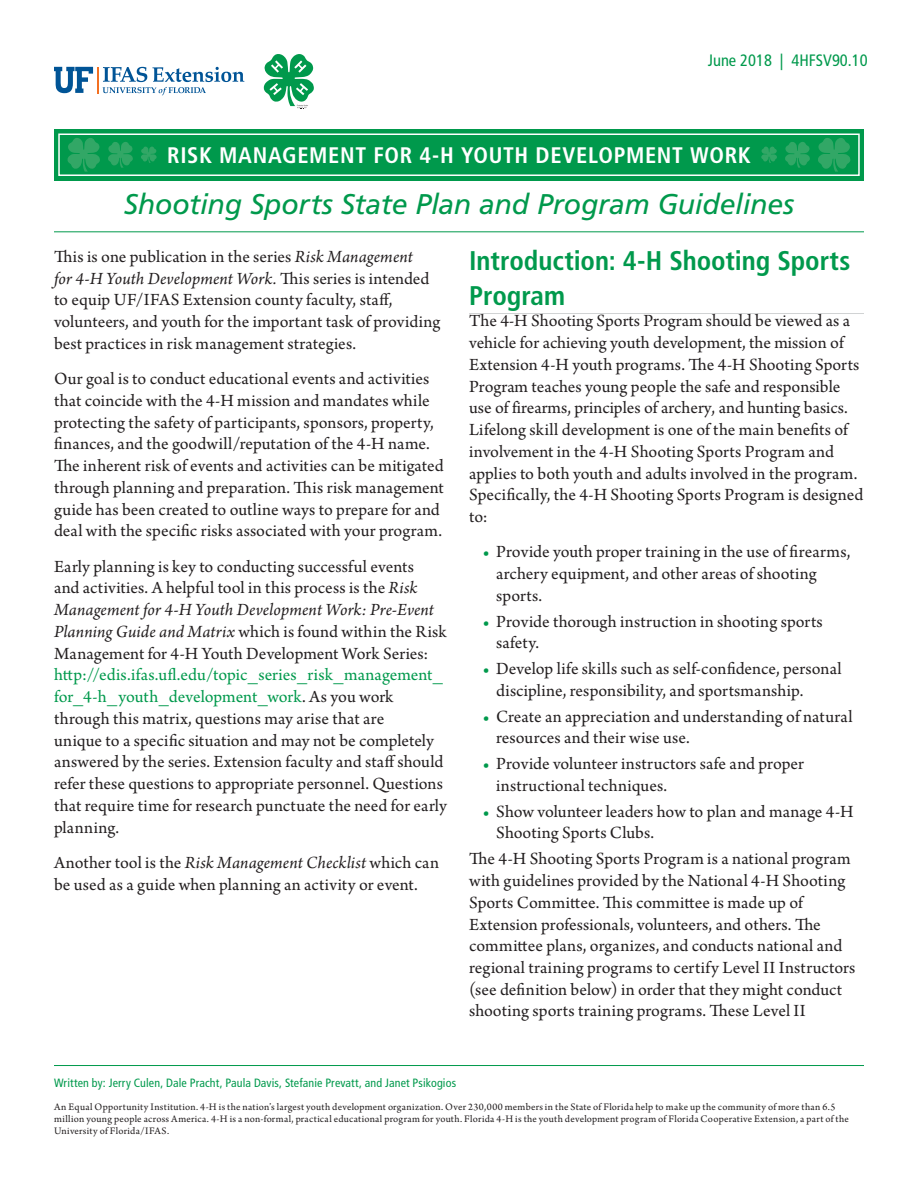
<style>
.page{position:relative;width:918px;height:1188px;background:#fff}
.page>*{position:absolute;margin:0;border:0;box-sizing:border-box;transform-origin:0 0}
.t1{font:italic 28.5px "Frutiger LT Std";letter-spacing:-.01em;color:#00994c}
._01_header{font:700 condensed 27px/34.5px "Frutiger LT Std";color:#00994c}
.t2{font:700 condensed 22.5px "Frutiger LT Std";letter-spacing:.03em;color:#fff}
._02_text{font:18px/21.8px "Arno Pro";color:#231f20}
.t3{font:condensed 16.5px "Frutiger LT Std";color:#00994c}
.t4{font:condensed 12px "Frutiger LT Std";letter-spacing:.01em;color:#00994c}
.t5{font:10.5px/12px "Arno Pro";letter-spacing:.02em;color:#231f20}
.s1{font-style:italic}
.s2{color:#00994c}
.s3{font-weight:700;color:#00994c}
</style>
<div class="page">
<div style="left:54px;top:129px;width:810px;height:51px;background:#00994c"></div>
<svg style="left:264px;top:54px;width:50px;height:55px"></svg>
<svg style="left:58px;top:133px;width:802px;height:43px"></svg>
<hr style="left:54px;top:231px;width:810px;height:1px;background:#00994c">
<hr style="left:54px;top:1065px;width:810px;height:1px;background:#00994c">
<svg style="left:54px;top:67px;width:190px;height:28px"></svg>
<hr style="left:469px;top:313px;width:395px;height:1px;background:#d1d3d4">
<p class="t3" style="left:708px;top:51px;width:161px">June 2018 | 4HFSV90.10</p>
<p class="t2" style="left:167px;top:142px;width:585px">RISK MANAGEMENT FOR 4-H YOUTH DEVELOPMENT WORK</p>
<h1 class="t1" style="left:124px;top:187px;width:672px">Shooting Sports State Plan and Program Guidelines</h1>
<p class="_02_text" style="left:54px;top:247px;width:388px">This is one publication in the series <span class="s1">Risk Management<br>for 4-H Youth Development Work.</span> This series is intended to equip UF/IFAS Extension county faculty, staff, volunteers, and youth for the important task of providing best practices in risk management strategies.</p>
<p class="_02_text" style="left:54px;top:369px;width:391px">Our goal is to conduct educational events and activities that coincide with the 4-H mission and mandates while protecting the safety of participants, sponsors, property, finances, and the goodwill/reputation of the 4-H name.<br>The inherent risk of events and activities can be mitigated through planning and preparation. This risk management guide has been created to outline ways to prepare for and deal with the specific risks associated with your program.</p>
<p class="_02_text" style="left:54px;top:556px;width:394px">Early planning is key to conducting successful events<br>and activities. A helpful tool in this process is the <span class="s1">Risk Management for 4-H Youth Development Work: Pre-Event Planning Guide and Matrix</span> which is found within the Risk Management for 4-H Youth Development Work Series: <span class="s2">http://edis.ifas.ufl.edu/topic_series_risk_management_ for_4-h_youth_development_work</span>. As you work through this matrix, questions may arise that are<br>unique to a specific situation and may not be completely answered by the series. Extension faculty and staff should refer these questions to appropriate personnel. Questions that require time for research punctuate the need for early planning.</p>
<p class="_02_text" style="left:54px;top:852px;width:387px">Another tool is the <span class="s1">Risk Management Checklist</span> which can be used as a guide when planning an activity or event.</p>
<p class="_01_header" style="left:469px;top:243px;width:383px">Introduction: 4-H Shooting Sports<br>Program</p>
<p class="_02_text" style="left:469px;top:311px;width:396px">The 4-H Shooting Sports Program should be viewed as a vehicle for achieving youth development, the mission of Extension 4-H youth programs. The 4-H Shooting Sports Program teaches young people the safe and responsible use of firearms, principles of archery, and hunting basics.<br>Lifelong skill development is one of the main benefits of involvement in the 4-H Shooting Sports Program and applies to both youth and adults involved in the program.<br>Specifically, the 4-H Shooting Sports Program is designed to:</p>
<p class="_02_text" style="left:496px;top:542px;width:356px;text-indent:-14px"><span class="s3">•</span> Provide youth proper training in the use of firearms, archery equipment, and other areas of shooting sports.</p>
<p class="_02_text" style="left:496px;top:611px;width:328px;text-indent:-14px"><span class="s3">•</span> Provide thorough instruction in shooting sports safety.</p>
<p class="_02_text" style="left:496px;top:659px;width:347px;text-indent:-14px"><span class="s3">•</span> Develop life skills such as self-confidence, personal discipline, responsibility, and sportsmanship.</p>
<p class="_02_text" style="left:496px;top:706px;width:358px;text-indent:-14px"><span class="s3">•</span> Create an appreciation and understanding of natural resources and their wise use.</p>
<p class="_02_text" style="left:496px;top:754px;width:309px;text-indent:-14px"><span class="s3">•</span> Provide volunteer instructors safe and proper instructional techniques.</p>
<p class="_02_text" style="left:496px;top:801px;width:359px;text-indent:-14px"><span class="s3">•</span> Show volunteer leaders how to plan and manage 4-H<br>Shooting Sports Clubs.</p>
<p class="_02_text" style="left:469px;top:849px;width:388px">The 4-H Shooting Sports Program is a national program with guidelines provided by the National 4-H Shooting Sports Committee. This committee is made up of Extension professionals, volunteers, and others. The committee plans, organizes, and conducts national and regional training programs to certify Level II Instructors (see definition below) in order that they might conduct shooting sports training programs. These Level II</p>
<p class="t4" style="left:54px;top:1076px;width:404px">Written by: Jerry Culen, Dale Pracht, Paula Davis, Stefanie Prevatt, and Janet Psikogios</p>
<p class="t5" style="left:54px;top:1101px;width:796px">An Equal Opportunity Institution. 4-H is the nation’s largest youth development organization. Over 230,000 members in the State of Florida help to make up the community of more than 6.5 million young people across America. 4-H is a non-formal, practical educational program for youth. Florida 4-H is the youth development program of Florida Cooperative Extension, a part of the<br>University of Florida/IFAS.</p>
</div>
